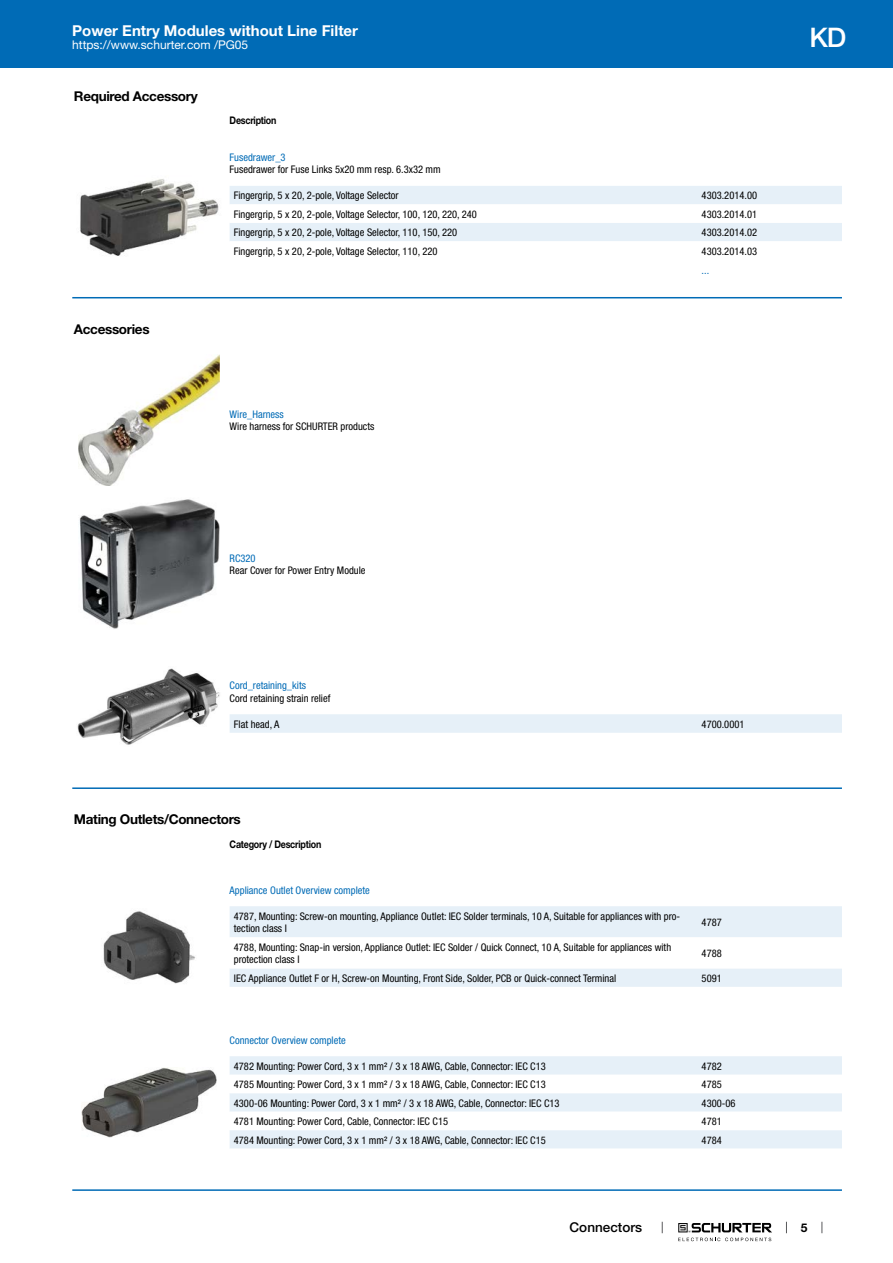
<style>
.page{position:relative;width:893px;height:1263px;background:#fff}
.page>*{position:absolute;margin:0;border:0;box-sizing:border-box;transform-origin:0 0}
.t1{font:500 27px "Helvetica Neue LT";color:#fff}
.t2{font:700 15px "Helvetica Neue LT";color:#fff}
.t3{font:700 13.5px "Helvetica Neue LT";letter-spacing:-.025em;color:#000}
.t4{font:500 13.5px "Helvetica Neue LT";color:#000}
.t5{font:12px "Helvetica Neue LT";color:#fff}
.t6{font:700 12px "Helvetica Neue LT";color:#000}
.t7{font:condensed 10.5px/12.6px "Helvetica Neue LT";color:#000}
.t8{font:condensed 10.5px "Helvetica Neue LT";color:#006bb6}
.t9{font:700 10.5px "Helvetica Neue LT";letter-spacing:-.025em;color:#000;scale:.85 1}
</style>
<div class="page">
<svg style="left:678px;top:1223px;width:94px;height:18px"></svg>
<div style="left:0;top:0;width:893px;height:68px;background:#006bb6"></div>
<img style="left:80px;top:179px;width:139px;height:77px">
<div style="left:230px;top:186px;width:612px;height:18px;background:#e6f0f8"></div>
<div style="left:230px;top:223px;width:612px;height:18px;background:#e6f0f8"></div>
<hr style="left:72px;top:297px;width:770px;height:1px;background:#006bb6">
<img style="left:78px;top:355px;width:141px;height:131px">
<img style="left:79px;top:499px;width:140px;height:130px">
<img style="left:77px;top:668px;width:143px;height:77px">
<div style="left:230px;top:714px;width:612px;height:19px;background:#e6f0f8"></div>
<hr style="left:72px;top:787px;width:770px;height:2px;background:#006bb6">
<img style="left:103px;top:911px;width:92px;height:73px">
<div style="left:230px;top:906px;width:612px;height:31px;background:#e6f0f8"></div>
<div style="left:230px;top:969px;width:612px;height:18px;background:#e6f0f8"></div>
<img style="left:81px;top:1067px;width:135px;height:71px">
<div style="left:230px;top:1056px;width:612px;height:19px;background:#e6f0f8"></div>
<svg style="left:230px;top:1093px;width:612px;height:56px;fill:#e6f0f8"></svg>
<hr style="left:72px;top:1189px;width:770px;height:2px;background:#006bb6">
<h2 class="t2" style="left:72px;top:21px;width:287px">Power Entry Modules without Line Filter</h2>
<p class="t5" style="left:72px;top:38px;width:178px">https://www.schurter.com /PG05</p>
<p class="t3" style="left:74px;top:88px;width:125px">Required Accessory</p>
<p class="t3" style="left:74px;top:321px;width:77px">Accessories</p>
<p class="t9" style="left:230px;top:114px;width:57px">Description</p>
<p class="t8" style="left:230px;top:151px;width:58px">Fusedrawer_3</p>
<p class="t7" style="left:230px;top:163px;width:213px">Fusedrawer for Fuse Links 5x20 mm resp. 6.3x32 mm</p>
<p class="t7" style="left:234px;top:189px;width:166px">Fingergrip, 5 x 20, 2-pole, Voltage Selector</p>
<p class="t7" style="left:702px;top:189px;width:57px">4303.2014.00</p>
<p class="t7" style="left:234px;top:208px;width:245px">Fingergrip, 5 x 20, 2-pole, Voltage Selector, 100, 120, 220, 240</p>
<p class="t7" style="left:702px;top:208px;width:57px">4303.2014.01</p>
<p class="t7" style="left:234px;top:226px;width:225px">Fingergrip, 5 x 20, 2-pole, Voltage Selector, 110, 150, 220</p>
<p class="t7" style="left:702px;top:226px;width:57px">4303.2014.02</p>
<p class="t7" style="left:234px;top:245px;width:205px">Fingergrip, 5 x 20, 2-pole, Voltage Selector, 110, 220</p>
<p class="t7" style="left:702px;top:245px;width:57px">4303.2014.03</p>
<p class="t8" style="left:702px;top:265px;width:9px">...</p>
<p class="t8" style="left:230px;top:408px;width:56px">Wire_Harness</p>
<p class="t7" style="left:230px;top:420px;width:146px">Wire harness for SCHURTER products</p>
<h1 class="t1" style="left:810px;top:21px;width:38px">KD</h1>
<p class="t8" style="left:230px;top:552px;width:28px">RC320</p>
<p class="t7" style="left:230px;top:564px;width:137px">Rear Cover for Power Entry Module</p>
<p class="t8" style="left:230px;top:679px;width:78px">Cord_retaining_kits</p>
<p class="t7" style="left:230px;top:692px;width:102px">Cord retaining strain relief</p>
<p class="t7" style="left:234px;top:717px;width:47px">Flat head, A</p>
<p class="t7" style="left:702px;top:717px;width:44px">4700.0001</p>
<p class="t3" style="left:74px;top:811px;width:168px">Mating Outlets/Connectors</p>
<p class="t9" style="left:230px;top:837px;width:109px">Category / Description</p>
<p class="t8" style="left:230px;top:884px;width:142px">Appliance Outlet Overview complete</p>
<p class="t7" style="left:234px;top:909px;width:448px">4787, Mounting: Screw-on mounting, Appliance Outlet: IEC Solder terminals, 10 A, Suitable for appliances with pro&shy;tection class I</p>
<p class="t7" style="left:702px;top:916px;width:22px">4787</p>
<p class="t7" style="left:234px;top:941px;width:439px">4788, Mounting: Snap-in version, Appliance Outlet: IEC Solder / Quick Connect, 10 A, Suitable for appliances with protection class I</p>
<p class="t7" style="left:702px;top:947px;width:22px">4788</p>
<p class="t7" style="left:234px;top:972px;width:384px">IEC Appliance Outlet F or H, Screw-on Mounting, Front Side, Solder, PCB or Quick-connect Terminal</p>
<p class="t7" style="left:702px;top:972px;width:22px">5091</p>
<p class="t8" style="left:230px;top:1034px;width:118px">Connector Overview complete</p>
<p class="t7" style="left:234px;top:1059px;width:313px">4782 Mounting: Power Cord, 3 x 1 mm² / 3 x 18 AWG, Cable, Connector: IEC C13</p>
<p class="t7" style="left:702px;top:1059px;width:22px">4782</p>
<p class="t7" style="left:234px;top:1078px;width:313px">4785 Mounting: Power Cord, 3 x 1 mm² / 3 x 18 AWG, Cable, Connector: IEC C13</p>
<p class="t7" style="left:702px;top:1078px;width:22px">4785</p>
<p class="t7" style="left:234px;top:1096px;width:327px">4300-06 Mounting: Power Cord, 3 x 1 mm² / 3 x 18 AWG, Cable, Connector: IEC C13</p>
<p class="t7" style="left:702px;top:1096px;width:35px">4300-06</p>
<p class="t7" style="left:234px;top:1115px;width:216px">4781 Mounting: Power Cord, Cable, Connector: IEC C15</p>
<p class="t7" style="left:702px;top:1115px;width:22px">4781</p>
<p class="t7" style="left:234px;top:1133px;width:313px">4784 Mounting: Power Cord, 3 x 1 mm² / 3 x 18 AWG, Cable, Connector: IEC C15</p>
<p class="t7" style="left:702px;top:1133px;width:22px">4784</p>
<p class="t4" style="left:570px;top:1219px;width:74px">Connectors</p>
<p class="t6" style="left:801px;top:1220px;width:8px">5</p>
</div>
